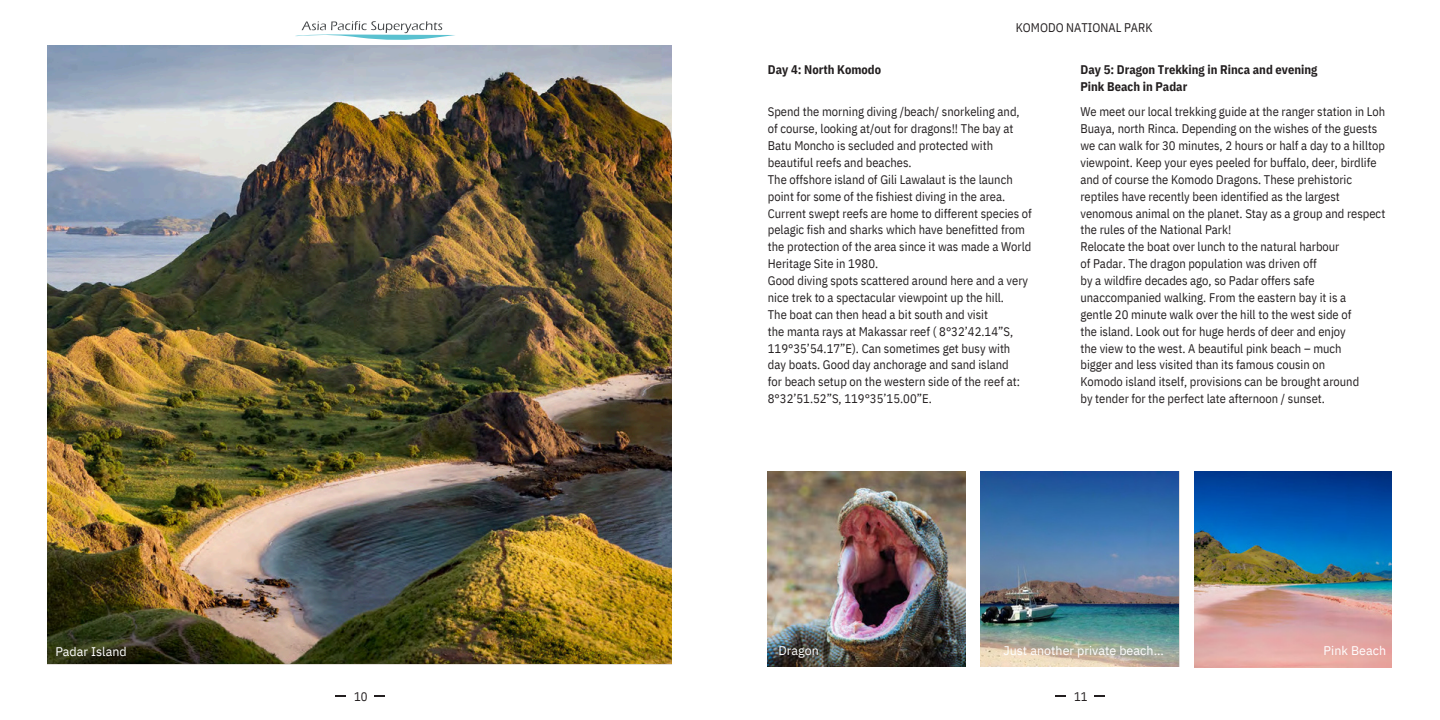
<style>
.page{position:relative;width:1440px;height:720px;background:#fff}
.page>*{position:absolute;margin:0;border:0;box-sizing:border-box;transform-origin:0 0}
.t1{font:12.5px/16.9px "IBM Plex Sans Cond";color:#231f20}
.t2{font:700 12.5px/16.9px "IBM Plex Sans Cond";color:#231f20}
.t3{font:12.5px "IBM Plex Sans";color:#fff}
</style>
<div class="page">
<svg style="left:335px;top:695px;width:11px;height:2px"></svg>
<svg style="left:295px;top:21px;width:160px;height:19px"></svg>
<svg style="left:374px;top:695px;width:11px;height:2px"></svg>
<svg style="left:1055px;top:695px;width:11px;height:2px"></svg>
<svg style="left:1094px;top:695px;width:11px;height:2px"></svg>
<img style="left:48px;top:45px;width:624px;height:619px">
<img style="left:768px;top:471px;width:198px;height:195px">
<img style="left:981px;top:471px;width:198px;height:195px">
<img style="left:1194px;top:471px;width:198px;height:196px">
<p class="t1" style="left:1016px;top:19px;width:138px">KOMODO NATIONAL PARK</p>
<h2 class="t2" style="left:768px;top:61px;width:115px">Day 4: North Komodo</h2>
<p class="t1" style="left:768px;top:103px;width:253px">Spend the morning diving /beach/ snorkeling and,</p>
<p class="t1" style="left:768px;top:120px;width:247px">of course, looking at/out for dragons!! The bay at</p>
<p class="t1" style="left:768px;top:137px;width:227px">Batu Moncho is secluded and protected with</p>
<p class="t1" style="left:768px;top:154px;width:145px">beautiful reefs and beaches.</p>
<p class="t1" style="left:768px;top:171px;width:246px">The offshore island of Gili Lawalaut is the launch</p>
<p class="t1" style="left:768px;top:188px;width:239px">point for some of the fishiest diving in the area.</p>
<p class="t1" style="left:768px;top:204px;width:266px">Current swept reefs are home to different species of</p>
<p class="t1" style="left:768px;top:221px;width:259px">pelagic fish and sharks which have benefitted from</p>
<p class="t1" style="left:768px;top:238px;width:265px">the protection of the area since it was made a World</p>
<p class="t1" style="left:768px;top:255px;width:112px">Heritage Site in 1980.</p>
<p class="t1" style="left:768px;top:272px;width:262px">Good diving spots scattered around here and a very</p>
<p class="t1" style="left:768px;top:289px;width:238px">nice trek to a spectacular viewpoint up the hill.</p>
<p class="t1" style="left:768px;top:306px;width:222px">The boat can then head a bit south and visit</p>
<p class="t1" style="left:768px;top:323px;width:247px">the manta rays at Makassar reef ( 8°32’42.14”S,</p>
<p class="t1" style="left:768px;top:339px;width:244px">119°35’54.17”E). Can sometimes get busy with</p>
<p class="t1" style="left:768px;top:356px;width:242px">day boats. Good day anchorage and sand island</p>
<p class="t1" style="left:768px;top:373px;width:254px">for beach setup on the western side of the reef at:</p>
<p class="t1" style="left:768px;top:390px;width:165px">8°32’51.52”S, 119°35’15.00”E.</p>
<p class="t2" style="left:1080px;top:61px;width:239px">Day 5: Dragon Trekking in Rinca and evening<br>Pink Beach in Padar</p>
<p class="t1" style="left:1080px;top:103px;width:306px">We meet our local trekking guide at the ranger station in Loh Buaya, north Rinca. Depending on the wishes of the guests we can walk for 30 minutes, 2 hours or half a day to a hilltop viewpoint. Keep your eyes peeled for buffalo, deer, birdlife and of course the Komodo Dragons. These prehistoric reptiles have recently been identified as the largest venomous animal on the planet. Stay as a group and respect the rules of the National Park!</p>
<p class="t1" style="left:1080px;top:238px;width:261px">Relocate the boat over lunch to the natural harbour</p>
<p class="t1" style="left:1080px;top:255px;width:238px">of Padar. The dragon population was driven off</p>
<p class="t1" style="left:1080px;top:272px;width:236px">by a wildfire decades ago, so Padar offers safe</p>
<p class="t1" style="left:1080px;top:289px;width:267px">unaccompanied walking. From the eastern bay it is a</p>
<p class="t1" style="left:1080px;top:306px;width:273px">gentle 20 minute walk over the hill to the west side of</p>
<p class="t1" style="left:1080px;top:323px;width:267px">the island. Look out for huge herds of deer and enjoy</p>
<p class="t1" style="left:1080px;top:339px;width:263px">the view to the west. A beautiful pink beach – much</p>
<p class="t1" style="left:1080px;top:356px;width:246px">bigger and less visited than its famous cousin on</p>
<p class="t1" style="left:1080px;top:373px;width:280px">Komodo island itself, provisions can be brought around</p>
<p class="t1" style="left:1080px;top:390px;width:246px">by tender for the perfect late afternoon / sunset.</p>
<p class="t3" style="left:55px;top:643px;width:73px">Padar Island</p>
<p class="t3" style="left:778px;top:643px;width:42px">Dragon</p>
<p class="t3" style="left:1003px;top:643px;width:162px">Just another private beach...</p>
<h1 class="t1" style="left:354px;top:687px;width:15px">10</h1>
<h2 class="t1" style="left:1074px;top:687px;width:15px">11</h2>
<p class="t3" style="left:1324px;top:643px;width:64px">Pink Beach</p>
</div>
